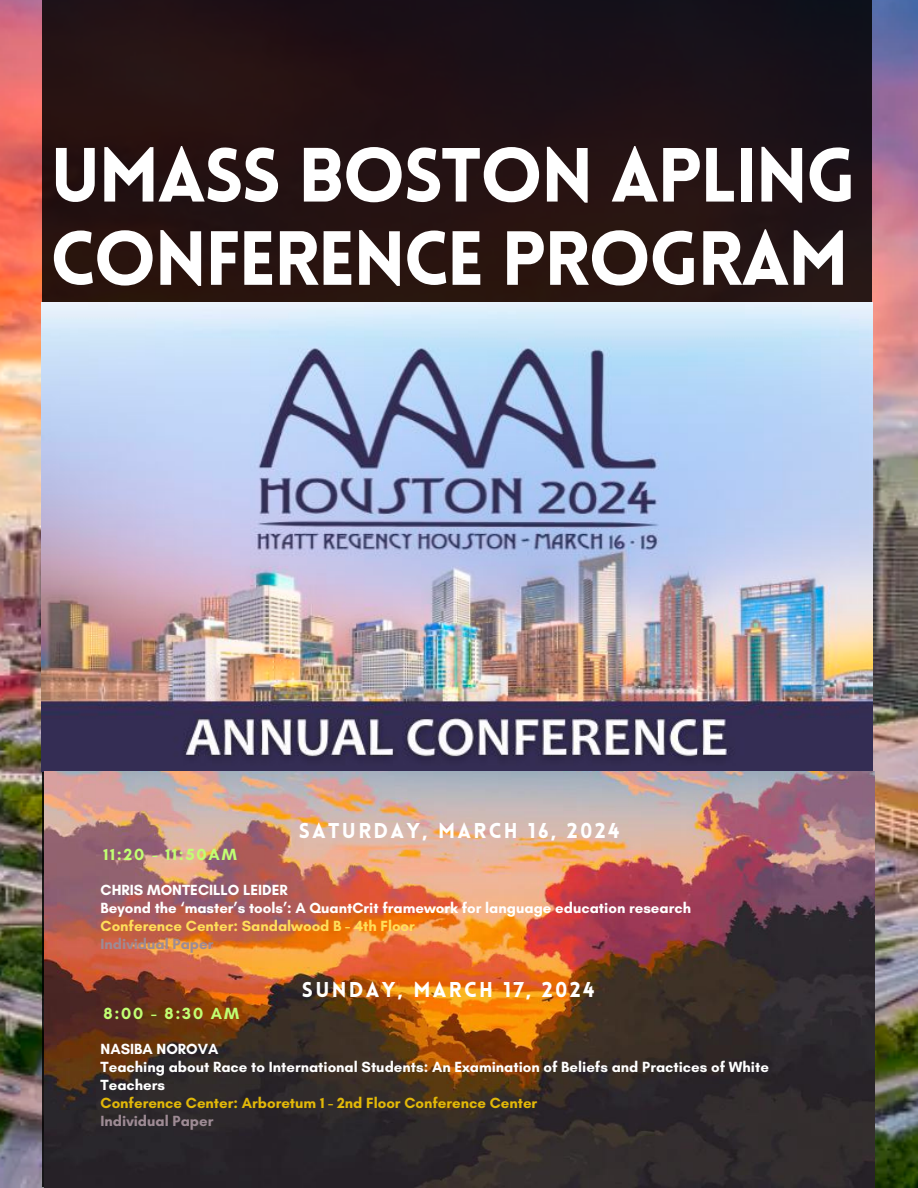
<style>
.page{position:relative;width:918px;height:1188px;background:#fff}
.page>*{position:absolute;margin:0;border:0;box-sizing:border-box;transform-origin:0 0}
.t1{font:900 75px/83.2px "Lovelo";letter-spacing:-.03em;color:#fff}
.t2{font:900 21px "Lovelo";letter-spacing:.11em;color:#fff}
.t3{font:700 16.5px "Glacial Indifference";letter-spacing:.11em;color:#c1ff72}
.t4{font:700 15px/18px "Glacial Indifference";color:#fff}
.t5{font:700 15px "Glacial Indifference";color:#e2b808}
.t6{font:700 15px "Glacial Indifference";color:#ffde59}
.t7{font:700 15px "Glacial Indifference";color:#9e8b95}
</style>
<div class="page">
<img style="left:0;top:0;width:918px;height:1188px">
<div style="left:42px;top:0;width:830px;height:1187px;background:linear-gradient(to right,#291312,#1f1419)"></div>
<img style="left:42px;top:303px;width:830px;height:469px">
<img style="left:44px;top:772px;width:830px;height:416px">
<h1 class="t1" style="left:50px;top:141px;width:808px">UMASS BOSTON APLING<br>CONFERENCE PROGRAM</h1>
<h2 class="t2" style="left:299px;top:822px;width:322px">SATURDAY, MARCH 16, 2024</h2>
<h2 class="t3" style="left:103px;top:845px;width:135px">11:20 - 11:50AM</h2>
<p class="t4" style="left:101px;top:881px;width:592px">CHRIS MONTECILLO LEIDER<br>Beyond the ‘master’s tools’: A QuantCrit framework for language education research</p>
<p class="t6" style="left:101px;top:917px;width:316px">Conference Center: Sandalwood B - 4th Floor</p>
<p class="t7" style="left:101px;top:935px;width:114px">Individual Paper</p>
<h2 class="t2" style="left:302px;top:981px;width:294px">SUNDAY, MARCH 17, 2024</h2>
<h2 class="t3" style="left:103px;top:1004px;width:137px">8:00 - 8:30 AM</h2>
<p class="t4" style="left:101px;top:1040px;width:670px">NASIBA NOROVA<br>Teaching about Race to International Students: An Examination of Beliefs and Practices of White<br>Teachers</p>
<p class="t5" style="left:101px;top:1094px;width:438px">Conference Center: Arboretum 1 - 2nd Floor Conference Center</p>
<p class="t7" style="left:101px;top:1112px;width:114px">Individual Paper</p>
</div>
